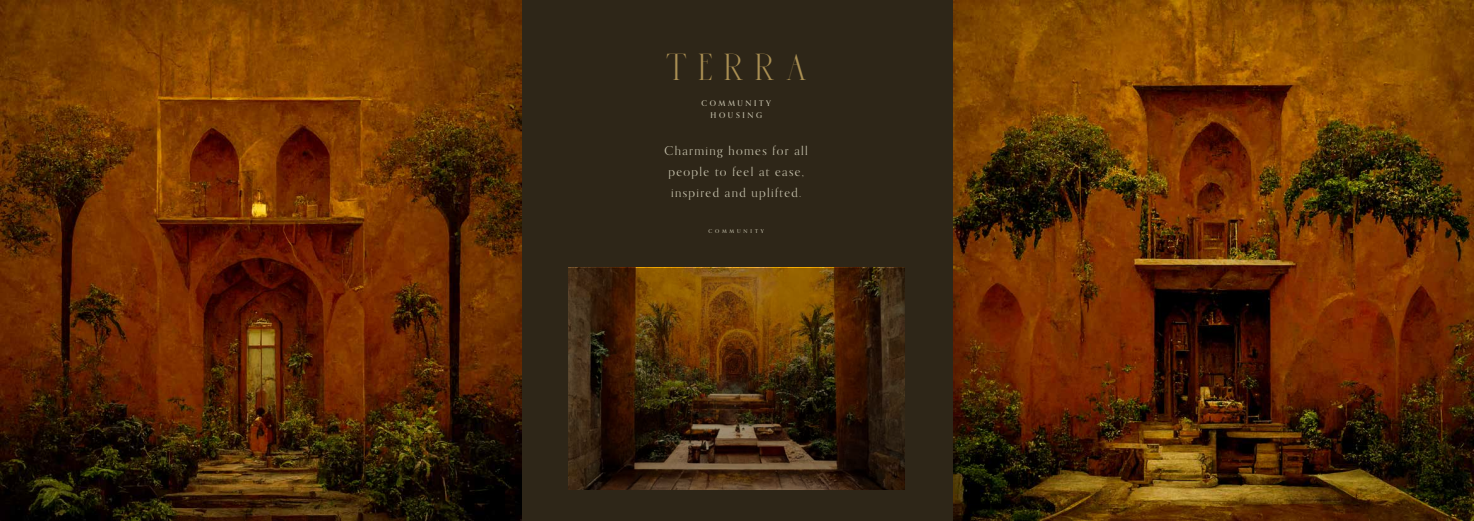
<style>
.page{position:relative;width:1474px;height:521px;background:#fff}
.page>*{position:absolute;margin:0;border:0;box-sizing:border-box;transform-origin:0 0}
.t1{font:26.25px "Sauvage";letter-spacing:.445em;color:#aa8f53}
.t2{font:12.25px/21px "Orpheus Pro";letter-spacing:.11em;color:#c7c3ae;text-align:center}
.t3{font:500 7.88px/12.2px "Orpheus Pro";letter-spacing:.335em;color:#c7c3ae;text-align:center}
.t4{font:500 5.25px "Orpheus Pro";letter-spacing:.55em;color:#c7c3ae}
</style>
<div class="page">
<div style="left:0;top:0;width:1473px;height:521px;background:#2e2618"></div>
<img style="left:0;top:0;width:521px;height:521px">
<img style="left:953px;top:0;width:520px;height:521px">
<svg style="left:568px;top:268px;width:336px;height:221px"></svg>
<h1 class="t1" style="left:666px;top:49px;width:142px">TERRA</h1>
<p class="t3" style="left:701px;top:97px;width:71px">COMMUNITY<br>HOUSING</p>
<p class="t2" style="left:664px;top:140px;width:145px">Charming homes for all people to feel at ease, inspired and uplifted.</p>
<p class="t4" style="left:708px;top:227px;width:57px">COMMUNITY</p>
</div>
